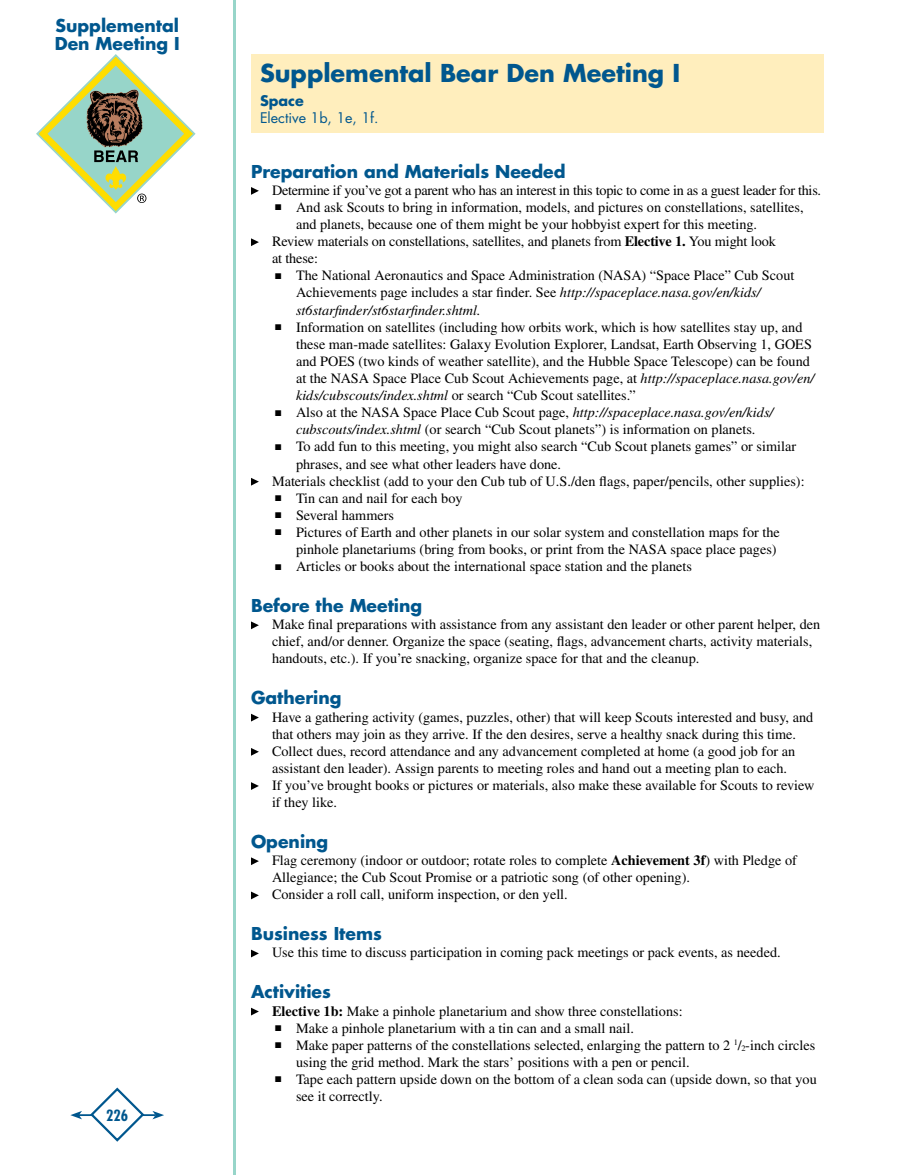
<style>
.page{position:relative;width:905px;height:1175px;background:#fff}
.page>*{position:absolute;margin:0;border:0;box-sizing:border-box;transform-origin:0 0}
.t1{font:700 24px "Futura";color:#00578e}
.t2{font:700 17.25px/18px "Futura";color:#00578e}
.t3{font:700 condensed 15px "Futura";color:#00578e}
.t4{font:14.25px/17.1px "Times";color:#000}
.t5{font:14.25px "Times";letter-spacing:-.02em;color:#000}
.t6{font:14.25px "Futura";color:#00578e}
.t7{font:700 14.25px "Futura";color:#00578e}
.s1{font-weight:700}
.s2{font-style:italic}
</style>
<div class="page">
<svg style="left:36px;top:54px;width:159px;height:159px"></svg>
<hr style="left:79px;top:1114px;width:76px;height:2px;background:#00578e">
<svg style="left:70px;top:1111px;width:12px;height:8px"></svg>
<svg style="left:152px;top:1111px;width:12px;height:8px"></svg>
<svg style="left:89px;top:1087px;width:57px;height:55px"></svg>
<hr style="left:233px;top:0;width:3px;height:1174px;background:#97d5c9">
<div style="left:251px;top:54px;width:573px;height:78px;background:#ffeebd"></div>
<svg style="left:251px;top:187px;width:8px;height:8px"></svg>
<svg style="left:251px;top:238px;width:8px;height:8px"></svg>
<svg style="left:251px;top:478px;width:8px;height:7px"></svg>
<svg style="left:251px;top:621px;width:8px;height:8px"></svg>
<svg style="left:251px;top:713px;width:8px;height:8px"></svg>
<svg style="left:251px;top:748px;width:8px;height:7px"></svg>
<svg style="left:251px;top:782px;width:8px;height:8px"></svg>
<svg style="left:251px;top:857px;width:8px;height:8px"></svg>
<svg style="left:251px;top:891px;width:8px;height:8px"></svg>
<svg style="left:251px;top:949px;width:8px;height:8px"></svg>
<svg style="left:251px;top:1007px;width:8px;height:8px"></svg>
<p class="t2" style="left:55px;top:16px;width:126px">Supplemental<br>Den Meeting I</p>
<p class="t3" style="left:106px;top:1106px;width:24px">226</p>
<h1 class="t1" style="left:260px;top:57px;width:418px">Supplemental Bear Den Meeting I</h1>
<p class="t7" style="left:260px;top:91px;width:45px">Space</p>
<p class="t6" style="left:260px;top:109px;width:120px">Elective 1b, 1e, 1f.</p>
<p class="t2" style="left:251px;top:162px;width:316px">Preparation and Materials Needed</p>
<p class="t5" style="left:272px;top:182px;width:550px">Determine if you’ve got a parent who has an interest in this topic to come in as a guest leader for this.</p>
<p class="t4" style="left:275px;top:198px;width:530px">■ And ask Scouts to bring in information, models, and pictures on constellations, satellites,</p>
<p class="t4" style="left:296px;top:216px;width:462px">and planets, because one of them might be your hobbyist expert for this meeting.</p>
<p class="t4" style="left:272px;top:233px;width:505px">Review materials on constellations, satellites, and planets from <span class="s1">Elective 1.</span> You might look</p>
<p class="t4" style="left:272px;top:250px;width:47px">at these:</p>
<p class="t4" style="left:296px;top:267px;width:500px;text-indent:-21px">■ The National Aeronautics and Space Administration (NASA) “Space Place” Cub Scout<br>Achievements page includes a star finder. See <span class="s2">http://spaceplace.nasa.gov/en/kids/ st6starfinder/st6starfinder.shtml.</span></p>
<p class="t4" style="left:296px;top:318px;width:520px;text-indent:-21px">■ Information on satellites (including how orbits work, which is how satellites stay up, and these man-made satellites: Galaxy Evolution Explorer, Landsat, Earth Observing 1, GOES and POES (two kinds of weather satellite), and the Hubble Space Telescope) can be found at the NASA Space Place Cub Scout Achievements page, at <span class="s2">http://spaceplace.nasa.gov/en/ kids/cubscouts/index.shtml</span> or search “Cub Scout satellites.”</p>
<p class="t4" style="left:275px;top:404px;width:500px;text-align:center">■ Also at the NASA Space Place Cub Scout page, <span class="s2">http://spaceplace.nasa.gov/en/kids/ cubscouts/index.shtml</span> (or search “Cub Scout planets”) is information on planets.</p>
<p class="t4" style="left:275px;top:438px;width:522px">■ To add fun to this meeting, you might also search “Cub Scout planets games” or similar</p>
<p class="t4" style="left:296px;top:455px;width:267px">phrases, and see what other leaders have done.</p>
<p class="t4" style="left:272px;top:472px;width:534px">Materials checklist (add to your den Cub tub of U.S./den flags, paper/pencils, other supplies):</p>
<p class="t4" style="left:275px;top:489px;width:189px">■ Tin can and nail for each boy</p>
<p class="t4" style="left:275px;top:506px;width:120px">■ Several hammers</p>
<p class="t4" style="left:275px;top:523px;width:506px;text-align:right">■ Pictures of Earth and other planets in our solar system and constellation maps for the pinhole planetariums (bring from books, or print from the NASA space place pages)</p>
<p class="t4" style="left:275px;top:558px;width:418px">■ Articles or books about the international space station and the planets</p>
<p class="t2" style="left:251px;top:596px;width:173px">Before the Meeting</p>
<p class="t4" style="left:272px;top:616px;width:549px">Make final preparations with assistance from any assistant den leader or other parent helper, den chief, and/or denner. Organize the space (seating, flags, advancement charts, activity materials, handouts, etc.). If you’re snacking, organize space for that and the cleanup.</p>
<p class="t2" style="left:251px;top:688px;width:92px">Gathering</p>
<p class="t4" style="left:272px;top:708px;width:544px">Have a gathering activity (games, puzzles, other) that will keep Scouts interested and busy, and that others may join as they arrive. If the den desires, serve a healthy snack during this time.<br>Collect dues, record attendance and any advancement completed at home (a good job for an assistant den leader). Assign parents to meeting roles and hand out a meeting plan to each.<br>If you’ve brought books or pictures or materials, also make these available for Scouts to review if they like.</p>
<p class="t2" style="left:251px;top:832px;width:79px">Opening</p>
<p class="t4" style="left:272px;top:851px;width:526px">Flag ceremony (indoor or outdoor; rotate roles to complete <span class="s1">Achievement 3f</span>) with Pledge of<br>Allegiance; the Cub Scout Promise or a patriotic song (of other opening).<br>Consider a roll call, uniform inspection, or den yell.</p>
<p class="t2" style="left:251px;top:924px;width:132px">Business Items</p>
<p class="t4" style="left:272px;top:944px;width:510px">Use this time to discuss participation in coming pack meetings or pack events, as needed.</p>
<p class="t2" style="left:251px;top:982px;width:81px">Activities</p>
<p class="t4" style="left:272px;top:1002px;width:412px"><span class="s1">Elective 1b:</span> Make a pinhole planetarium and show three constellations:</p>
<p class="t4" style="left:275px;top:1019px;width:360px">■ Make a pinhole planetarium with a tin can and a small nail.</p>
<p class="t4" style="left:296px;top:1036px;width:521px;text-indent:-21px">■ Make paper patterns of the constellations selected, enlarging the pattern to 2 <sup>1</sup>/<sub>2</sub>-inch circles using the grid method. Mark the stars’ positions with a pen or pencil.</p>
<p class="t4" style="left:296px;top:1070px;width:522px;text-indent:-21px">■ Tape each pattern upside down on the bottom of a clean soda can (upside down, so that you see it correctly.</p>
</div>
